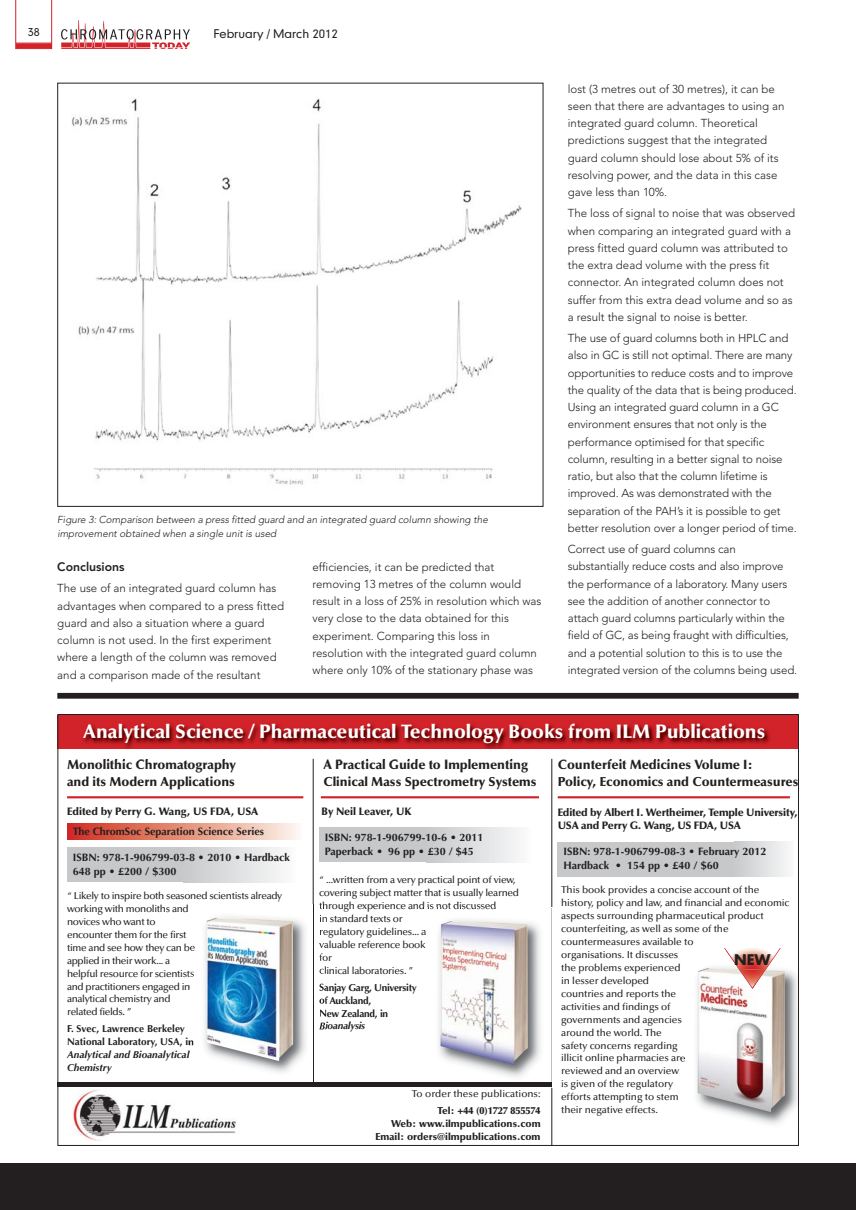
<style>
.page{position:relative;width:856px;height:1210px;background:#fff}
.page>*{position:absolute;margin:0;border:0;box-sizing:border-box;transform-origin:0 0}
.t1{font:900 19.35px "Optima";color:#fff}
.t2{font:700 14.4px "Futura";color:#231f20}
.t3{font:900 12.9px/17.2px "Optima";color:#231f20}
.t4{font:800 12.15px "Avenir";color:#231f20}
.t5{font:300 11.55px/17.2px "Avenir";color:#231f20}
.t6{font:11.55px "Geometric 706 BT Medium B";color:#231f20}
.t7{font:700 10.8px/14.4px "Optima";color:#231f20}
.t8{font:900 10.8px/12.9px "Optima";letter-spacing:-.015em;color:#231f20}
.t9{font:10.8px "Geometric 706 BT Medium B";color:#231f20}
.t10{font:500 10.05px/12.9px "Optima";letter-spacing:-.01em;color:#231f20}
.t11{font:500 10.05px/12.9px "Optima";letter-spacing:-.035em;color:#231f20}
.t12{font:300 10.05px/14.4px "Avenir";color:#231f20}
.t13{font:900 10.05px/12.9px "Optima";color:#231f20;text-align:right}
.t14{font:700 10.05px/12.9px "Optima";color:#231f20}
.t15{font:700 10.05px/12.9px "Optima";letter-spacing:-.025em;color:#231f20}
.t16{font:italic 700 10.05px/12.9px "Optima";color:#231f20}
.t17{font:italic 700 10.05px "Optima";letter-spacing:-.025em;color:#231f20}
</style>
<div class="page">
<div style="left:0;top:1163px;width:855px;height:46px;background:#231f20"></div>
<svg style="left:15px;top:0;width:37px;height:43px"></svg>
<hr style="left:16px;top:44px;width:35px;height:4px;background:#d2232a">
<div style="left:15px;top:43px;width:37px;height:6px;border:1px solid #d2232a"></div>
<svg style="left:61px;top:20px;width:129px;height:29px"></svg>
<div style="left:57px;top:693px;width:741px;height:5px;background:#231f20"></div>
<img style="left:72px;top:99px;width:450px;height:386px">
<div style="left:57px;top:714px;width:741px;height:34px;background:#d2232a"></div>
<hr style="left:557px;top:796px;width:232px;height:2px;background:#d2232a">
<div style="left:557px;top:841px;width:179px;height:35px;background:#c6c8ca"></div>
<div style="left:734px;top:841px;width:59px;height:35px;background:linear-gradient(to right,#c7c9cb,#f9f9f9)"></div>
<hr style="left:67px;top:796px;width:236px;height:2px;background:#d2232a">
<hr style="left:321px;top:796px;width:218px;height:2px;background:#d2232a">
<div style="left:67px;top:847px;width:117px;height:35px;background:#c6c8ca"></div>
<div style="left:183px;top:847px;width:112px;height:35px;background:linear-gradient(to right,#c7c9cb,#fafafa)"></div>
<img style="left:67px;top:823px;width:232px;height:16px">
<div style="left:319px;top:827px;width:108px;height:35px;background:#c6c8ca"></div>
<div style="left:426px;top:827px;width:105px;height:35px;background:linear-gradient(to right,#c7c8ca,#fafbfb)"></div>
<hr style="left:57px;top:1082px;width:494px;height:4px;background:#231f20">
<img style="left:74px;top:724px;width:711px;height:35px">
<img style="left:74px;top:758px;width:51px;height:1px">
<img style="left:323px;top:758px;width:59px;height:1px">
<hr style="left:551px;top:758px;width:1px;height:387px;background:#231f20">
<hr style="left:313px;top:758px;width:1px;height:326px;background:#231f20">
<img style="left:424px;top:908px;width:128px;height:179px">
<img style="left:440px;top:920px;width:87px;height:144px">
<img style="left:681px;top:970px;width:117px;height:154px">
<img style="left:798px;top:954px;width:1px;height:180px">
<img style="left:697px;top:967px;width:87px;height:144px">
<svg style="left:723px;top:948px;width:58px;height:40px"></svg>
<img style="left:726px;top:950px;width:52px;height:38px">
<img style="left:72px;top:1089px;width:164px;height:52px">
<img style="left:189px;top:916px;width:137px;height:156px">
<svg style="left:319px;top:904px;width:7px;height:43px"></svg>
<svg style="left:319px;top:953px;width:7px;height:7px"></svg>
<svg style="left:319px;top:966px;width:7px;height:7px"></svg>
<svg style="left:319px;top:983px;width:7px;height:49px"></svg>
<img style="left:313px;top:916px;width:1px;height:156px">
<img style="left:206px;top:917px;width:87px;height:144px">
<p class="t9" style="left:28px;top:25px;width:13px">38</p>
<p class="t6" style="left:213px;top:26px;width:126px">February / March 2012</p>
<p class="t12" style="left:57px;top:513px;width:433px">Figure 3: Comparison between a press fitted guard and an integrated guard column showing the improvement obtained when a single unit is used</p>
<p class="t4" style="left:57px;top:562px;width:69px">Conclusions</p>
<p class="t5" style="left:57px;top:581px;width:228px">The use of an integrated guard column has advantages when compared to a press fitted guard and also a situation where a guard column is not used. In the first experiment where a length of the column was removed and a comparison made of the resultant</p>
<p class="t5" style="left:312px;top:559px;width:230px">efficiencies, it can be predicted that removing 13 metres of the column would result in a loss of 25% in resolution which was very close to the data obtained for this experiment. Comparing this loss in resolution with the integrated guard column where only 10% of the stationary phase was</p>
<p class="t5" style="left:567px;top:81px;width:218px">lost (3 metres out of 30 metres), it can be seen that there are advantages to using an integrated guard column. Theoretical predictions suggest that the integrated guard column should lose about 5% of its resolving power, and the data in this case gave less than 10%.</p>
<p class="t5" style="left:567px;top:206px;width:229px">The loss of signal to noise that was observed when comparing an integrated guard with a press fitted guard column was attributed to the extra dead volume with the press fit connector. An integrated column does not suffer from this extra dead volume and so as a result the signal to noise is better.</p>
<p class="t5" style="left:567px;top:330px;width:230px">The use of guard columns both in HPLC and also in GC is still not optimal. There are many opportunities to reduce costs and to improve the quality of the data that is being produced.<br>Using an integrated guard column in a GC environment ensures that not only is the performance optimised for that specific column, resulting in a better signal to noise ratio, but also that the column lifetime is improved. As was demonstrated with the separation of the PAH’s it is possible to get better resolution over a longer period of time.</p>
<p class="t5" style="left:567px;top:541px;width:231px">Correct use of guard columns can substantially reduce costs and also improve the performance of a laboratory. Many users see the addition of another connector to attach guard columns particularly within the field of GC, as being fraught with difficulties, and a potential solution to this is to use the integrated version of the columns being used.</p>
<h1 class="t1" style="left:83px;top:723px;width:683px">Analytical Science / Pharmaceutical Technology Books from ILM Publications</h1>
<p class="t3" style="left:67px;top:756px;width:170px">Monolithic Chromatography and its Modern Applications</p>
<p class="t8" style="left:67px;top:806px;width:193px">Edited by Perry G. Wang, US FDA, USA</p>
<p class="t7" style="left:73px;top:850px;width:218px">ISBN: 978-1-906799-03-8 • 2010 • Hardback<br>648 pp • £200 / $300</p>
<p class="t7" style="left:73px;top:824px;width:193px">The ChromSoc Separation Science Series</p>
<p class="t11" style="left:67px;top:890px;width:217px">“ Likely to inspire both seasoned scientists already working with monoliths and<br>novices who want to<br>encounter them for the first<br>time and see how they can be<br>applied in their work... a<br>helpful resource for scientists<br>and practitioners engaged in<br>analytical chemistry and<br>related fields. ”</p>
<p class="t14" style="left:67px;top:1023px;width:128px">F. Svec, Lawrence Berkeley<br>National Laboratory, USA, in</p>
<p class="t16" style="left:67px;top:1049px;width:124px">Analytical and Bioanalytical<br>Chemistry</p>
<p class="t3" style="left:323px;top:756px;width:214px">A Practical Guide to Implementing<br>Clinical Mass Spectrometry Systems</p>
<p class="t8" style="left:321px;top:806px;width:92px">By Neil Leaver, UK</p>
<p class="t7" style="left:325px;top:830px;width:160px">ISBN: 978-1-906799-10-6 • 2011<br>Paperback • 96 pp • £30 / $45</p>
<p class="t10" style="left:319px;top:874px;width:201px">“ ...written from a very practical point of view, covering subject matter that is usually learned through experience and is not discussed<br>in standard texts or<br>regulatory guidelines... a<br>valuable reference book<br>for<br>clinical laboratories. ”</p>
<p class="t15" style="left:319px;top:981px;width:99px">Sanjay Garg, University of Auckland,<br>New Zealand, in</p>
<p class="t17" style="left:319px;top:1021px;width:47px">Bioanalysis</p>
<p class="t10" style="left:412px;top:1087px;width:130px">To order these publications:</p>
<p class="t13" style="left:375px;top:1104px;width:166px">Tel: +44 (0)1727 855574<br>Web: www.ilmpublications.com<br>Email: orders@ilmpublications.com</p>
<p class="t3" style="left:557px;top:757px;width:242px">Counterfeit Medicines Volume I:<br>Policy, Economics and Countermeasures</p>
<p class="t8" style="left:557px;top:807px;width:241px">Edited by Albert I. Wertheimer, Temple University,<br>USA and Perry G. Wang, US FDA, USA</p>
<p class="t7" style="left:563px;top:845px;width:204px">ISBN: 978-1-906799-08-3 • February 2012<br>Hardback • 154 pp • £40 / $60</p>
<p class="t10" style="left:561px;top:884px;width:230px">This book provides a concise account of the history, policy and law, and financial and economic aspects surrounding pharmaceutical product counterfeiting, as well as some of the countermeasures available to<br>organisations. It discusses<br>the problems experienced<br>in lesser developed<br>countries and reports the<br>activities and findings of<br>governments and agencies<br>around the world. The<br>safety concerns regarding<br>illicit online pharmacies are<br>reviewed and an overview<br>is given of the regulatory<br>efforts attempting to stem<br>their negative effects.</p>
<p class="t2" style="left:733px;top:952px;width:38px">NEW</p>
</div>
